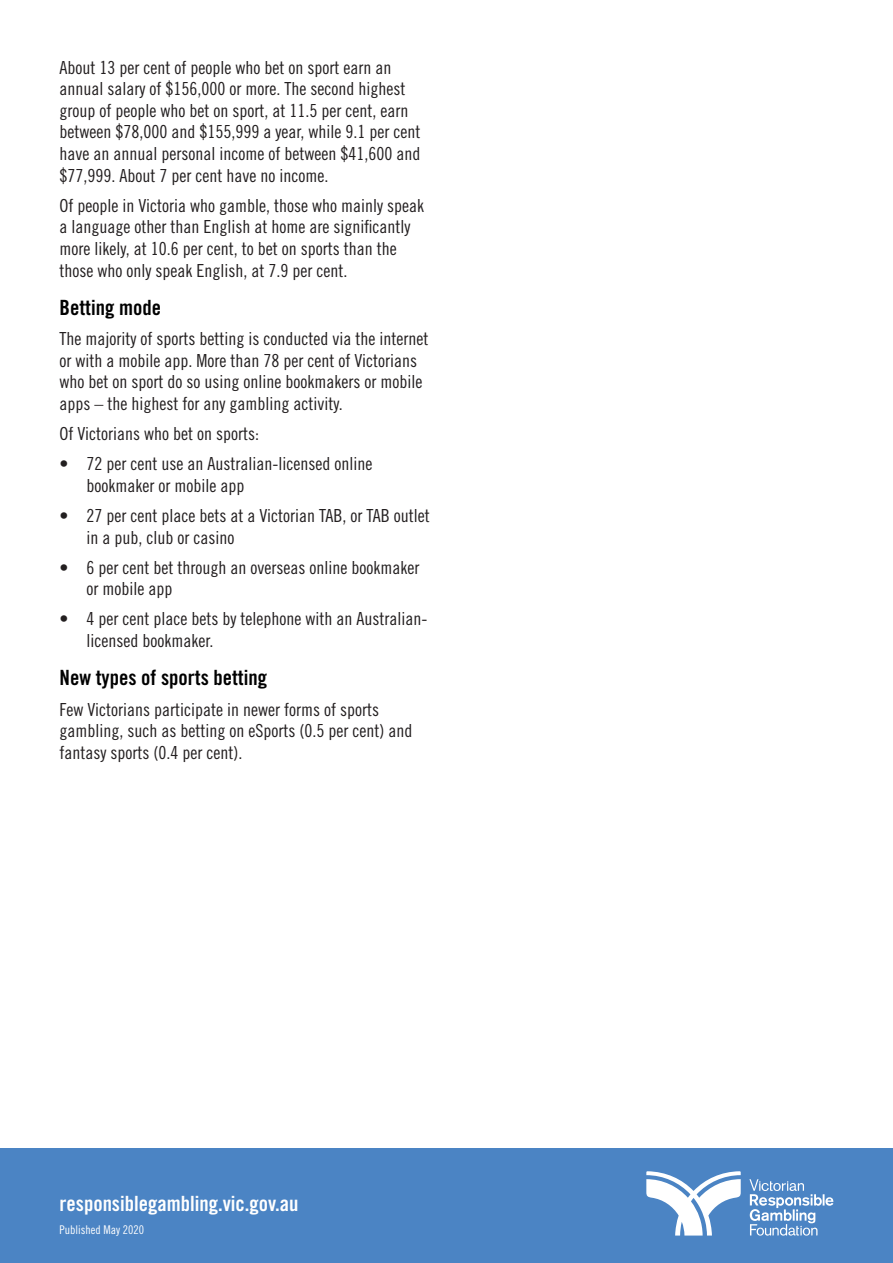
<style>
.page{position:relative;width:893px;height:1263px;background:#fff}
.page>*{position:absolute;margin:0;border:0;box-sizing:border-box;transform-origin:0 0}
.t1{font:21px "Trade Gothic Bold Cond Twenty";color:#000}
.t2{font:21px "Trade Gothic Bold Cond Twenty";color:#fff}
.t3{font:18px/21.6px "Trade Gothic Cond Eighteen";color:#231f20}
.t4{font:12px "Trade Gothic Cond Eighteen";color:#fff}
</style>
<div class="page">
<div style="left:0;top:1148px;width:893px;height:115px;background:#4b84c4"></div>
<svg style="left:749px;top:1179px;width:84px;height:56px"></svg>
<svg style="left:646px;top:1171px;width:95px;height:65px"></svg>
<p class="t3" style="left:60px;top:56px;width:362px">About 13 per cent of people who bet on sport earn an annual salary of $156,000 or more. The second highest group of people who bet on sport, at 11.5 per cent, earn between $78,000 and $155,999 a year, while 9.1 per cent have an annual personal income of between $41,600 and $77,999. About 7 per cent have no income.</p>
<p class="t3" style="left:60px;top:194px;width:366px">Of people in Victoria who gamble, those who mainly speak a language other than English at home are significantly more likely, at 10.6 per cent, to bet on sports than the those who only speak English, at 7.9 per cent.</p>
<p class="t1" style="left:60px;top:295px;width:103px">Betting mode</p>
<p class="t3" style="left:60px;top:328px;width:370px">The majority of sports betting is conducted via the internet or with a mobile app. More than 78 per cent of Victorians who bet on sport do so using online bookmakers or mobile apps – the highest for any gambling activity.</p>
<p class="t3" style="left:60px;top:423px;width:201px">Of Victorians who bet on sports:</p>
<p class="t3" style="left:87px;top:453px;width:287px;text-indent:-27px">• 72 per cent use an Australian-licensed online bookmaker or mobile app</p>
<p class="t3" style="left:87px;top:504px;width:345px;text-indent:-27px">• 27 per cent place bets at a Victorian TAB, or TAB outlet in a pub, club or casino</p>
<p class="t3" style="left:87px;top:556px;width:334px;text-indent:-27px">• 6 per cent bet through an overseas online bookmaker or mobile app</p>
<p class="t3" style="left:87px;top:608px;width:342px;text-indent:-27px">• 4 per cent place bets by telephone with an Australian&shy;licensed bookmaker.</p>
<p class="t1" style="left:60px;top:665px;width:209px">New types of sports betting</p>
<p class="t3" style="left:60px;top:698px;width:354px">Few Victorians participate in newer forms of sports gambling, such as betting on eSports (0.5 per cent) and fantasy sports (0.4 per cent).</p>
<p class="t2" style="left:60px;top:1191px;width:240px">responsiblegambling.vic.gov.au</p>
<p class="t4" style="left:60px;top:1223px;width:86px">Published May 2020</p>
</div>
